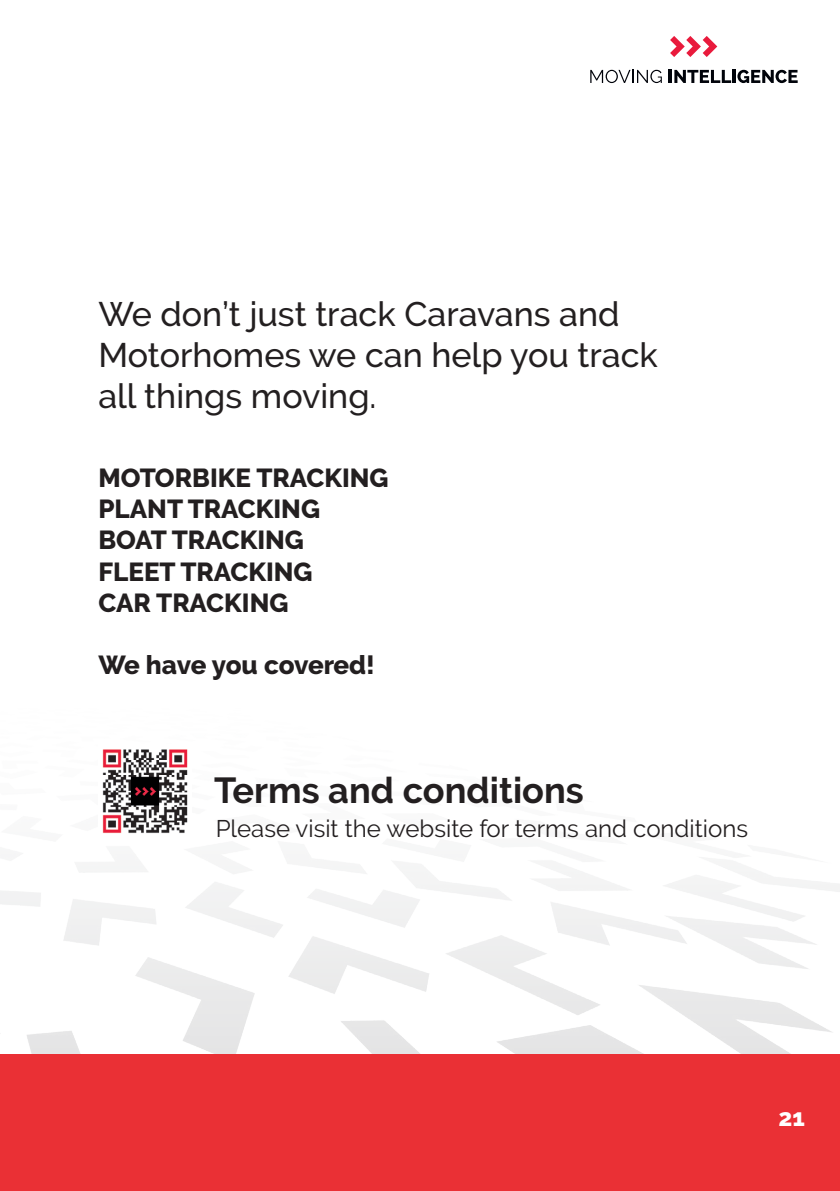
<style>
.page{position:relative;width:840px;height:1191px;background:#fff}
.page>*{position:absolute;margin:0;border:0;box-sizing:border-box;transform-origin:0 0}
.t1{font:700 36px "Raleway";color:#231f20}
.t2{font:500 34px/40.8px "Raleway";color:#231f20}
.t3{font:800 26px/31.2px "Raleway";color:#231f20}
.t4{font:24px "Raleway";color:#231f20}
.t5{font:700 24px "Eagle";color:#fff}
.s1{font-family:"Raleway";font-weight:800}
</style>
<div class="page">
<svg style="left:670px;top:36px;width:47px;height:21px"></svg>
<svg style="left:590px;top:70px;width:71px;height:13px"></svg>
<svg style="left:668px;top:70px;width:129px;height:13px"></svg>
<div style="left:0;top:1054px;width:839px;height:137px;background:#ea3035"></div>
<img style="left:102px;top:749px;width:86px;height:85px">
<h2 class="t2" style="left:98px;top:294px;width:560px">We don’t just track Caravans and<br>Motorhomes we can help you track all things moving.</h2>
<p class="t3" style="left:98px;top:462px;width:292px">MOTORBIKE TRACKING<br>PLANT TRACKING<br>BOAT TRACKING<br>FLEET TRACKING<br>CAR TRACKING</p>
<p class="t3" style="left:98px;top:650px;width:278px">We have you covered!</p>
<h1 class="t1" style="left:214px;top:770px;width:371px">Terms and conditions</h1>
<p class="t4" style="left:215px;top:815px;width:533px">Please visit the website for terms and conditions</p>
<p class="t5" style="left:779px;top:1102px;width:26px"><span class="s1">1</span>2 1</p>
</div>
